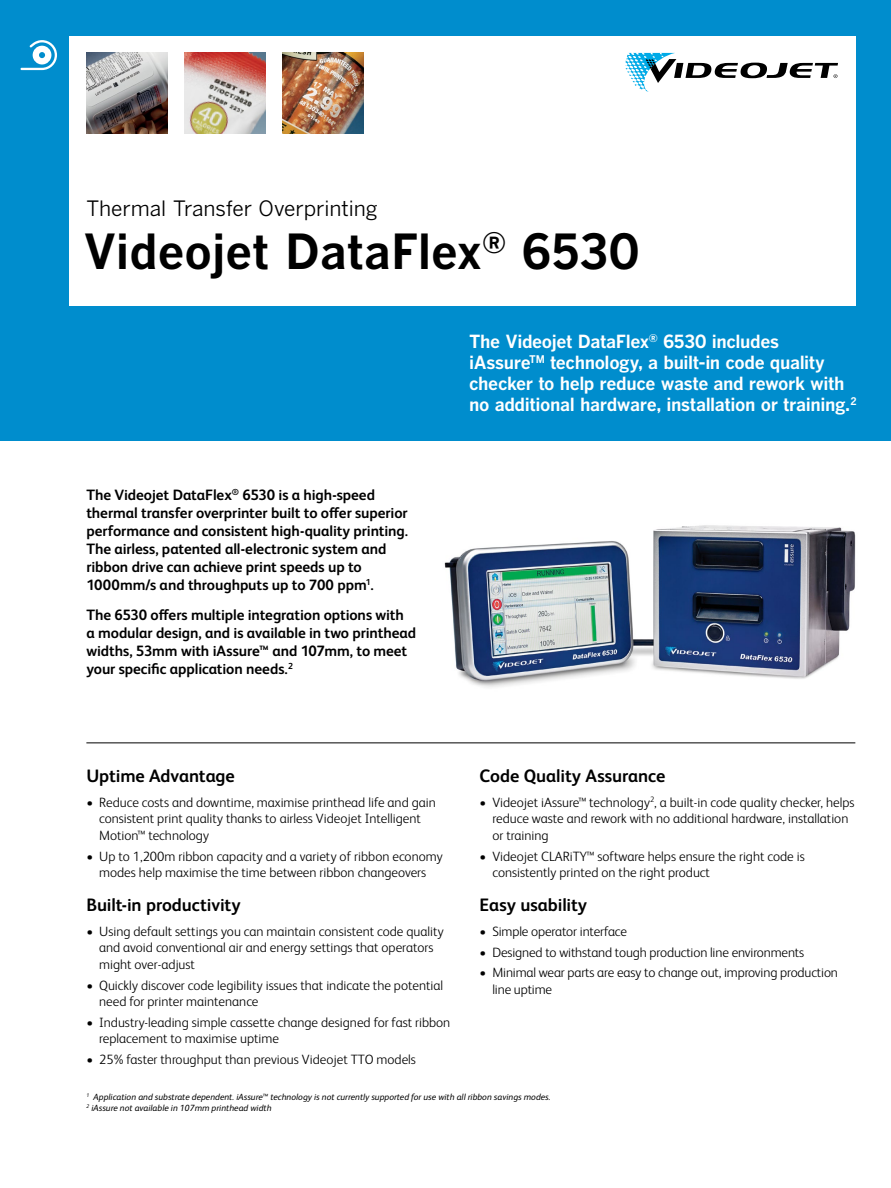
<style>
.page{position:relative;width:891px;height:1188px;background:#fff}
.page>*{position:absolute;margin:0;border:0;box-sizing:border-box;transform-origin:0 0}
.t1{font:700 48px "Benton Gothic";color:#000}
.t2{font:21px "Benton Gothic";letter-spacing:-.005em;color:#000}
.t3{font:700 18px/21px "Benton Gothic";letter-spacing:-.025em;color:#fff}
.t4{font:700 18px "FS Albert Pro";letter-spacing:-.005em;color:#000}
.t5{font:700 15px/18px "FS Albert Pro";letter-spacing:-.005em;color:#000}
.t6{font:300 13.5px/16.5px "FS Albert Pro";color:#000}
.t7{font:italic 9px/10.5px "FS Albert Pro";color:#000}
</style>
<div class="page">
<div style="left:0;top:0;width:891px;height:441px;background:#008dcd"></div>
<div style="left:69px;top:36px;width:786px;height:270px;background:#fff"></div>
<svg style="left:21px;top:40px;width:36px;height:30px"></svg>
<svg style="left:625px;top:53px;width:213px;height:39px"></svg>
<img style="left:283px;top:53px;width:81px;height:81px">
<img style="left:86px;top:53px;width:81px;height:81px">
<hr style="left:86px;top:742px;width:769px;height:1px;background:#000">
<img style="left:185px;top:53px;width:81px;height:81px">
<img style="left:444px;top:525px;width:412px;height:163px">
<h2 class="t2" style="left:86px;top:197px;width:293px">Thermal Transfer Overprinting</h2>
<h1 class="t1" style="left:84px;top:224px;width:558px">Videojet DataFlex<sup>®</sup> 6530</h1>
<p class="t5" style="left:86px;top:485px;width:323px">The Videojet DataFlex<sup>®</sup> 6530 is a high-speed thermal transfer overprinter built to offer superior performance and consistent high-quality printing.<br>The airless, patented all-electronic system and ribbon drive can achieve print speeds up to 1000mm/s and throughputs up to 700 ppm<sup>1</sup>.</p>
<p class="t5" style="left:86px;top:605px;width:331px">The 6530 offers multiple integration options with<br>a modular design, and is available in two printhead widths, 53mm with iAssure™ and 107mm, to meet your specific application needs.<sup>2</sup></p>
<h3 class="t3" style="left:469px;top:332px;width:389px">The Videojet DataFlex<sup>®</sup> 6530 includes iAssure<sup>TM</sup> technology, a built-in code quality checker to help reduce waste and rework with no additional hardware, installation or training.<sup>2</sup></h3>
<h3 class="t4" style="left:86px;top:763px;width:150px">Uptime Advantage</h3>
<p class="t6" style="left:99px;top:793px;width:338px;text-indent:-13px">• Reduce costs and downtime, maximise printhead life and gain consistent print quality thanks to airless Videojet Intelligent<br>Motion™ technology</p>
<p class="t6" style="left:86px;top:847px;width:358px;text-align:center">• Up to 1,200m ribbon capacity and a variety of ribbon economy modes help maximise the time between ribbon changeovers</p>
<h3 class="t4" style="left:86px;top:892px;width:156px">Built-in productivity</h3>
<p class="t6" style="left:99px;top:922px;width:346px;text-indent:-13px">• Using default settings you can maintain consistent code quality and avoid conventional air and energy settings that operators might over-adjust</p>
<p class="t6" style="left:99px;top:976px;width:345px;text-indent:-13px">• Quickly discover code legibility issues that indicate the potential need for printer maintenance</p>
<p class="t6" style="left:99px;top:1013px;width:353px;text-indent:-13px">• Industry-leading simple cassette change designed for fast ribbon replacement to maximise uptime</p>
<p class="t6" style="left:86px;top:1050px;width:331px">• 25% faster throughput than previous Videojet TTO models</p>
<h3 class="t4" style="left:480px;top:763px;width:187px">Code Quality Assurance</h3>
<p class="t6" style="left:492px;top:793px;width:364px;text-indent:-13px">• Videojet iAssure™ technology<sup>2</sup>, a built-in code quality checker, helps reduce waste and rework with no additional hardware, installation or training</p>
<p class="t6" style="left:492px;top:847px;width:314px;text-indent:-13px">• Videojet CLARiTY™ software helps ensure the right code is consistently printed on the right product</p>
<h3 class="t4" style="left:480px;top:892px;width:109px">Easy usability</h3>
<p class="t6" style="left:480px;top:922px;width:149px">• Simple operator interface</p>
<p class="t6" style="left:480px;top:943px;width:326px">• Designed to withstand tough production line environments</p>
<p class="t6" style="left:492px;top:964px;width:347px;text-indent:-13px">• Minimal wear parts are easy to change out, improving production line uptime</p>
<p class="t7" style="left:86px;top:1092px;width:466px"><sup>1</sup> Application and substrate dependent. iAssure™ technology is not currently supported for use with all ribbon savings modes.<br><sup>2</sup> iAssure not available in 107mm printhead width</p>
</div>
